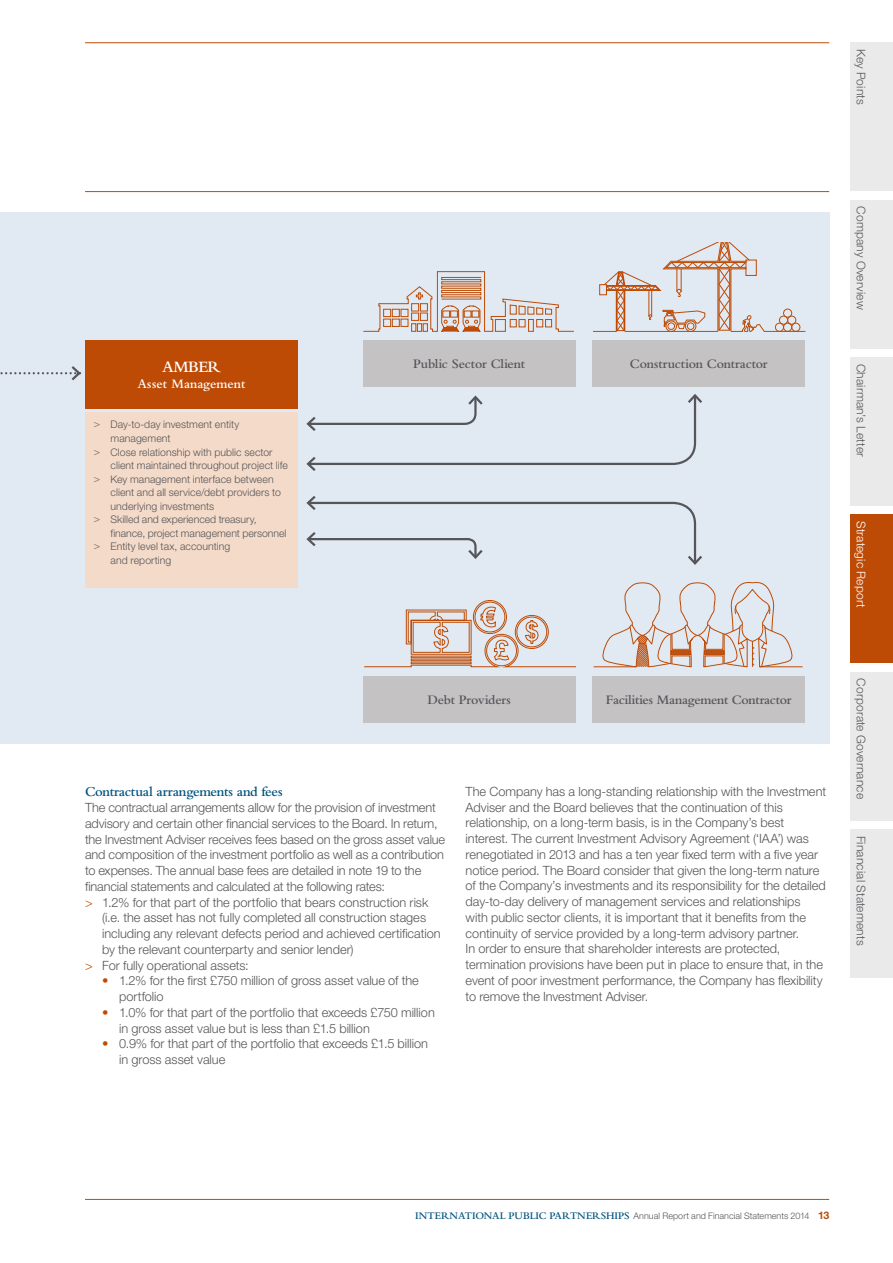
<style>
.page{position:relative;width:893px;height:1263px;background:#fff}
.page>*{position:absolute;margin:0;border:0;box-sizing:border-box;transform-origin:0 0}
.t1{font:600 16.5px "Bembo Std";letter-spacing:-.035em;color:#fff}
.t2{font:600 14.25px "Bembo Std";letter-spacing:-.025em;color:#00537e}
.t3{font:600 13.5px "Bembo Std";letter-spacing:-.015em;color:#56565a}
.t4{font:600 13.5px "Bembo Std";color:#fff}
.t5{font:300 12.75px/15.8px "Helvetica Neue LT Std";letter-spacing:-.005em;color:#56565a}
.t6{font:300 12px "Helvetica Neue LT Std";letter-spacing:.015em;color:#56565a}
.t7{font:300 12px "Helvetica Neue LT Std";letter-spacing:.015em;color:#fff}
.t8{font:300 10.5px "Helvetica Neue LT Std";letter-spacing:.005em;color:#56565a}
.t9{font:300 9px "Helvetica Neue LT Std";letter-spacing:.005em;color:#56565a}
.s1{font-family:"Bembo Std";font-weight:400}
.s2{color:#bd4b06}
.s3{font-family:"Bembo Std";font-weight:600;font-size:10.5px;color:#00537e}
.s4{font-weight:700;font-size:10.5px;color:#bd4b06}
</style>
<div class="page">
<div style="left:0;top:213px;width:829px;height:531px;background:#e1eaf3"></div>
<div style="left:850px;top:43px;width:43px;height:148px;background:#ebeaeb"></div>
<div style="left:850px;top:514px;width:43px;height:149px;background:#bd4b06"></div>
<div style="left:850px;top:200px;width:43px;height:149px;background:#ebeaeb"></div>
<div style="left:850px;top:672px;width:43px;height:149px;background:#ebeaeb"></div>
<div style="left:850px;top:357px;width:43px;height:149px;background:#ebeaeb"></div>
<div style="left:850px;top:829px;width:43px;height:149px;background:#ebeaeb"></div>
<hr style="left:85px;top:42px;width:744px;height:1px;background:#bd4b06">
<hr style="left:85px;top:1199px;width:744px;height:1px;background:#bd4b06">
<hr style="left:85px;top:191px;width:744px;height:1px;background:#bd4b06">
<svg style="left:0;top:366px;width:82px;height:15px"></svg>
<svg style="left:593px;top:242px;width:212px;height:90px"></svg>
<div style="left:775px;top:323px;width:9px;height:9px;border:1px solid #bd4b06;border-radius:50%"></div>
<div style="left:783px;top:323px;width:9px;height:9px;border:1px solid #bd4b06;border-radius:50%"></div>
<div style="left:791px;top:323px;width:9px;height:9px;border:1px solid #bd4b06;border-radius:50%"></div>
<div style="left:779px;top:316px;width:9px;height:8px;border:1px solid #bd4b06;border-radius:50%"></div>
<div style="left:783px;top:309px;width:9px;height:8px;border:1px solid #bd4b06;border-radius:50%"></div>
<div style="left:787px;top:316px;width:9px;height:8px;border:1px solid #bd4b06;border-radius:50%"></div>
<hr style="left:594px;top:666px;width:42px;height:1px;background:#bd4b06">
<hr style="left:760px;top:666px;width:42px;height:1px;background:#bd4b06">
<svg style="left:601px;top:581px;width:193px;height:86px"></svg>
<svg style="left:363px;top:271px;width:211px;height:61px"></svg>
<div style="left:475px;top:602px;width:30px;height:30px;border:1px solid #bd4b06;border-radius:50%"></div>
<div style="left:473px;top:600px;width:34px;height:34px;border:1px solid #bd4b06;border-radius:50%"></div>
<svg style="left:364px;top:607px;width:211px;height:60px"></svg>
<svg style="left:306px;top:496px;width:396px;height:69px"></svg>
<svg style="left:306px;top:394px;width:396px;height:77px"></svg>
<div style="left:363px;top:340px;width:212px;height:47px;background:#c5c2c4"></div>
<div style="left:363px;top:676px;width:212px;height:47px;background:#c5c2c4"></div>
<div style="left:592px;top:340px;width:213px;height:47px;background:#c5c2c4"></div>
<div style="left:592px;top:676px;width:213px;height:47px;background:#c5c2c4"></div>
<div style="left:85px;top:340px;width:213px;height:68px;background:#bd4b06"></div>
<div style="left:85px;top:412px;width:213px;height:176px;background:#f4dac8"></div>
<p class="t6" style="left:868px;top:49px;width:57px;rotate:90deg">Key Points</p>
<p class="t1" style="left:162px;top:357px;width:60px">AMBER</p>
<p class="t4" style="left:137px;top:376px;width:109px">Asset Management</p>
<p class="t8" style="left:94px;top:418px;width:147px"><span class="s1">&gt;</span> Day-to-day investment entity</p>
<p class="t8" style="left:111px;top:432px;width:62px">management</p>
<p class="t8" style="left:94px;top:445px;width:181px"><span class="s1">&gt;</span> Close relationship with public sector</p>
<p class="t8" style="left:111px;top:459px;width:179px">client maintained throughout project life</p>
<p class="t8" style="left:94px;top:472px;width:182px"><span class="s1">&gt;</span> Key management interface between</p>
<p class="t8" style="left:111px;top:486px;width:172px">client and all service/debt providers to</p>
<p class="t8" style="left:111px;top:499px;width:105px">underlying investments</p>
<p class="t8" style="left:94px;top:513px;width:165px"><span class="s1">&gt;</span> Skilled and experienced treasury,</p>
<p class="t8" style="left:111px;top:526px;width:177px">finance, project management personnel</p>
<p class="t8" style="left:94px;top:540px;width:138px"><span class="s1">&gt;</span> Entity level tax, accounting</p>
<p class="t8" style="left:111px;top:553px;width:62px">and reporting</p>
<p class="t3" style="left:413px;top:356px;width:113px">Public Sector Client</p>
<p class="t3" style="left:630px;top:356px;width:140px">Construction Contractor</p>
<p class="t3" style="left:427px;top:692px;width:85px">Debt Providers</p>
<p class="t3" style="left:606px;top:692px;width:187px">Facilities Management Contractor</p>
<p class="t2" style="left:85px;top:784px;width:199px">Contractual arrangements and fees</p>
<p class="t5" style="left:85px;top:799px;width:362px">The contractual arrangements allow for the provision of investment advisory and certain other financial services to the Board. In return, the Investment Adviser receives fees based on the gross asset value and composition of the investment portfolio as well as a contribution to expenses. The annual base fees are detailed in note 19 to the financial statements and calculated at the following rates:<br><span class="s2">&gt;</span> 1.2% for that part of the portfolio that bears construction risk</p>
<p class="t5" style="left:102px;top:909px;width:326px">(i.e. the asset has not fully completed all construction stages</p>
<p class="t5" style="left:102px;top:925px;width:340px">including any relevant defects period and achieved certification</p>
<p class="t5" style="left:102px;top:941px;width:253px">by the relevant counterparty and senior lender)</p>
<p class="t5" style="left:85px;top:957px;width:165px"><span class="s2">&gt;</span> For fully operational assets:</p>
<p class="t5" style="left:119px;top:972px;width:301px;text-indent:-17px"><span class="s2">•</span> 1.2% for the first £750 million of gross asset value of the portfolio</p>
<p class="t5" style="left:119px;top:1004px;width:317px;text-indent:-17px"><span class="s2">•</span> 1.0% for that part of the portfolio that exceeds £750 million in gross asset value but is less than £1.5 billion</p>
<p class="t5" style="left:119px;top:1035px;width:311px;text-indent:-17px"><span class="s2">•</span> 0.9% for that part of the portfolio that exceeds £1.5 billion in gross asset value</p>
<p class="t5" style="left:466px;top:783px;width:362px">The Company has a long-standing relationship with the Investment Adviser and the Board believes that the continuation of this relationship, on a long-term basis, is in the Company’s best interest. The current Investment Advisory Agreement (‘IAA’) was renegotiated in 2013 and has a ten year fixed term with a five year notice period. The Board consider that given the long-term nature of the Company’s investments and its responsibility for the detailed day-to-day delivery of management services and relationships<br>with public sector clients, it is important that it benefits from the continuity of service provided by a long-term advisory partner.<br>In order to ensure that shareholder interests are protected, termination provisions have been put in place to ensure that, in the event of poor investment performance, the Company has flexibility to remove the Investment Adviser.</p>
<p class="t6" style="left:868px;top:206px;width:105px;rotate:90deg">Company Overview</p>
<p class="t6" style="left:868px;top:364px;width:95px;rotate:90deg">Chairman’s Letter</p>
<p class="t7" style="left:868px;top:521px;width:88px;rotate:90deg">Strategic Report</p>
<p class="t6" style="left:868px;top:678px;width:122px;rotate:90deg">Corporate Governance</p>
<p class="t6" style="left:868px;top:836px;width:111px;rotate:90deg">Financial Statements</p>
<p class="t9" style="left:415px;top:1211px;width:415px"><span class="s3">INTERNATIONAL PUBLIC PARTNERSHIPS</span> Annual Report and Financial Statements 2014 <span class="s4">13</span></p>
</div>
